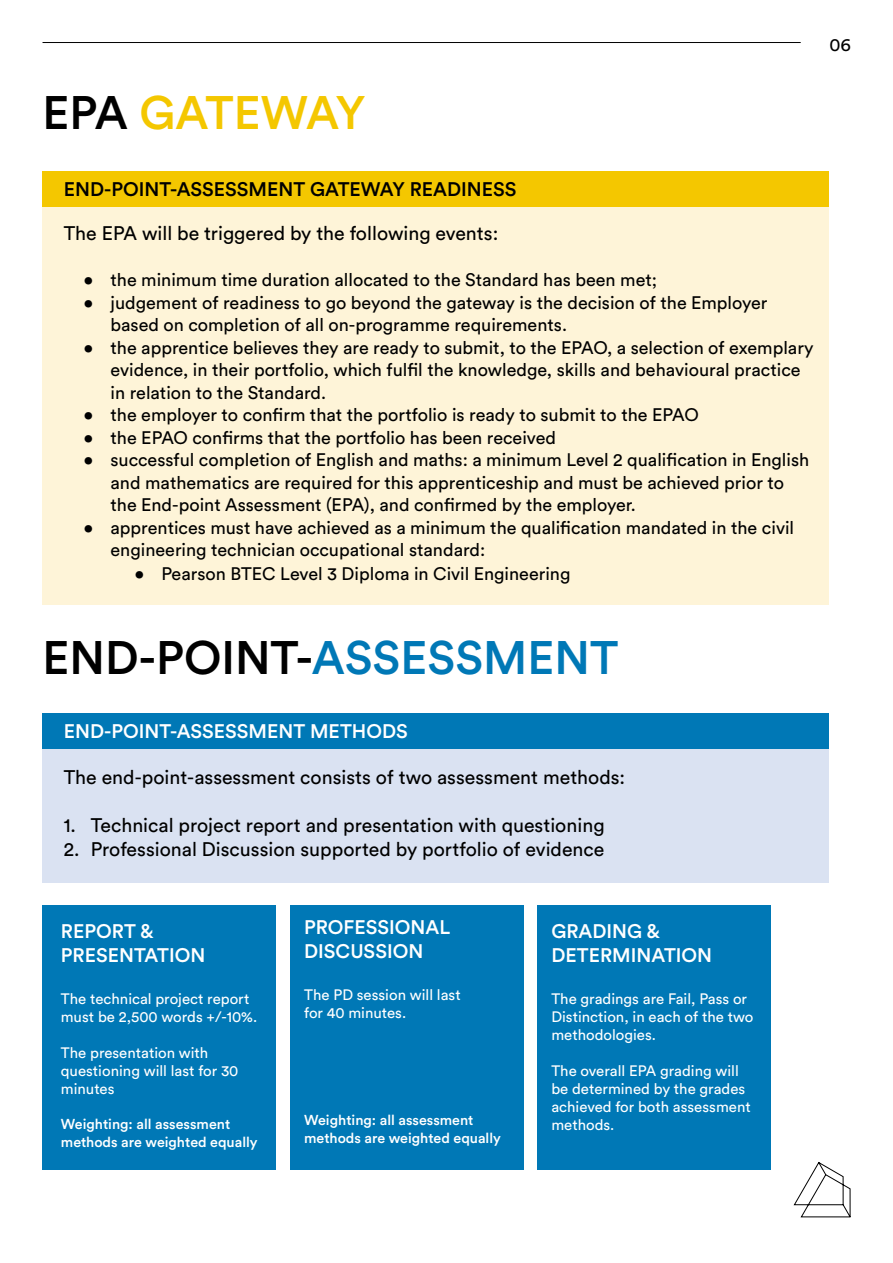
<style>
.page{position:relative;width:893px;height:1263px;background:#fff}
.page>*{position:absolute;margin:0;border:0;box-sizing:border-box;transform-origin:0 0}
.t1{font:500 46.5px "Circular Std";color:#000}
.t2{font:500 46.5px "Circular Std";letter-spacing:-.02em;color:#f4c700}
.t3{font:19.5px "Circular Std";color:#000}
.t4{font:500 19.5px/24px "Circular Std";color:#fff}
.t5{font:500 19.5px "Circular Std";color:#000}
.t6{font:18px/22.5px "Circular Std";color:#000}
.t7{font:15px/18px "Circular Std";color:#fff}
.t8{font:500 14.25px/18px "Circular Std";color:#fff}
.s1{color:#000}
.s2{color:#0078b6}
</style>
<div class="page">
<hr style="left:43px;top:42px;width:758px;height:1px;background:#000">
<svg style="left:793px;top:1162px;width:58px;height:56px"></svg>
<div style="left:43px;top:171px;width:786px;height:37px;background:#f4c700"></div>
<div style="left:43px;top:208px;width:786px;height:397px;background:#fef4d8"></div>
<div style="left:43px;top:713px;width:786px;height:36px;background:#0078b6"></div>
<div style="left:43px;top:749px;width:786px;height:134px;background:#dae2f2"></div>
<div style="left:43px;top:905px;width:233px;height:264px;background:#0078b6"></div>
<div style="left:290px;top:905px;width:234px;height:264px;background:#0078b6"></div>
<div style="left:537px;top:905px;width:234px;height:264px;background:#0078b6"></div>
<h1 class="t2" style="left:43px;top:84px;width:324px"><span class="s1">EPA</span> GATEWAY</h1>
<p class="t6" style="left:829px;top:33px;width:23px">06</p>
<p class="t5" style="left:64px;top:177px;width:454px">END-POINT-ASSESSMENT GATEWAY READINESS</p>
<p class="t3" style="left:64px;top:221px;width:436px">The EPA will be triggered by the following events:</p>
<p class="t6" style="left:84px;top:269px;width:575px">• the minimum time duration allocated to the Standard has been met;</p>
<p class="t6" style="left:111px;top:291px;width:658px;text-indent:-27px">• judgement of readiness to go beyond the gateway is the decision of the Employer based on completion of all on-programme requirements.</p>
<p class="t6" style="left:111px;top:336px;width:705px;text-indent:-27px">• the apprentice believes they are ready to submit, to the EPAO, a selection of exemplary evidence, in their portfolio, which fulfil the knowledge, skills and behavioural practice in relation to the Standard.</p>
<p class="t6" style="left:84px;top:404px;width:617px">• the employer to confirm that the portfolio is ready to submit to the EPAO</p>
<p class="t6" style="left:84px;top:426px;width:474px">• the EPAO confirms that the portfolio has been received</p>
<p class="t6" style="left:111px;top:449px;width:700px;text-indent:-27px">• successful completion of English and maths: a minimum Level 2 qualification in English and mathematics are required for this apprenticeship and must be achieved prior to the End-point Assessment (EPA), and confirmed by the employer.</p>
<p class="t6" style="left:111px;top:516px;width:685px;text-indent:-27px">• apprentices must have achieved as a minimum the qualification mandated in the civil engineering technician occupational standard:</p>
<p class="t6" style="left:135px;top:563px;width:437px">• Pearson BTEC Level 3 Diploma in Civil Engineering</p>
<h1 class="t1" style="left:43px;top:628px;width:577px">END-POINT-<span class="s2">ASSESSMENT</span></h1>
<p class="t4" style="left:64px;top:718px;width:345px">END-POINT-ASSESSMENT METHODS</p>
<p class="t3" style="left:64px;top:765px;width:563px">The end-point-assessment consists of two assessment methods:</p>
<p class="t3" style="left:64px;top:813px;width:542px">1. Technical project report and presentation with questioning</p>
<p class="t3" style="left:64px;top:837px;width:542px">2. Professional Discussion supported by portfolio of evidence</p>
<p class="t4" style="left:61px;top:918px;width:146px">REPORT &amp;<br>PRESENTATION</p>
<p class="t7" style="left:61px;top:989px;width:198px">The technical project report must be 2,500 words +/-10%.</p>
<p class="t7" style="left:61px;top:1043px;width:179px">The presentation with questioning will last for 30 minutes</p>
<p class="t8" style="left:61px;top:1114px;width:198px">Weighting: all assessment methods are weighted equally</p>
<p class="t4" style="left:304px;top:915px;width:147px">PROFESSIONAL<br>DISCUSSION</p>
<p class="t7" style="left:304px;top:986px;width:158px">The PD session will last for 40 minutes.</p>
<p class="t8" style="left:304px;top:1111px;width:198px;line-height:17.1px">Weighting: all assessment methods are weighted equally</p>
<p class="t4" style="left:551px;top:918px;width:162px">GRADING &amp;<br>DETERMINATION</p>
<p class="t7" style="left:551px;top:989px;width:204px">The gradings are Fail, Pass or<br>Distinction, in each of the two methodologies.</p>
<p class="t7" style="left:551px;top:1061px;width:201px">The overall EPA grading will be determined by the grades achieved for both assessment methods.</p>
</div>
